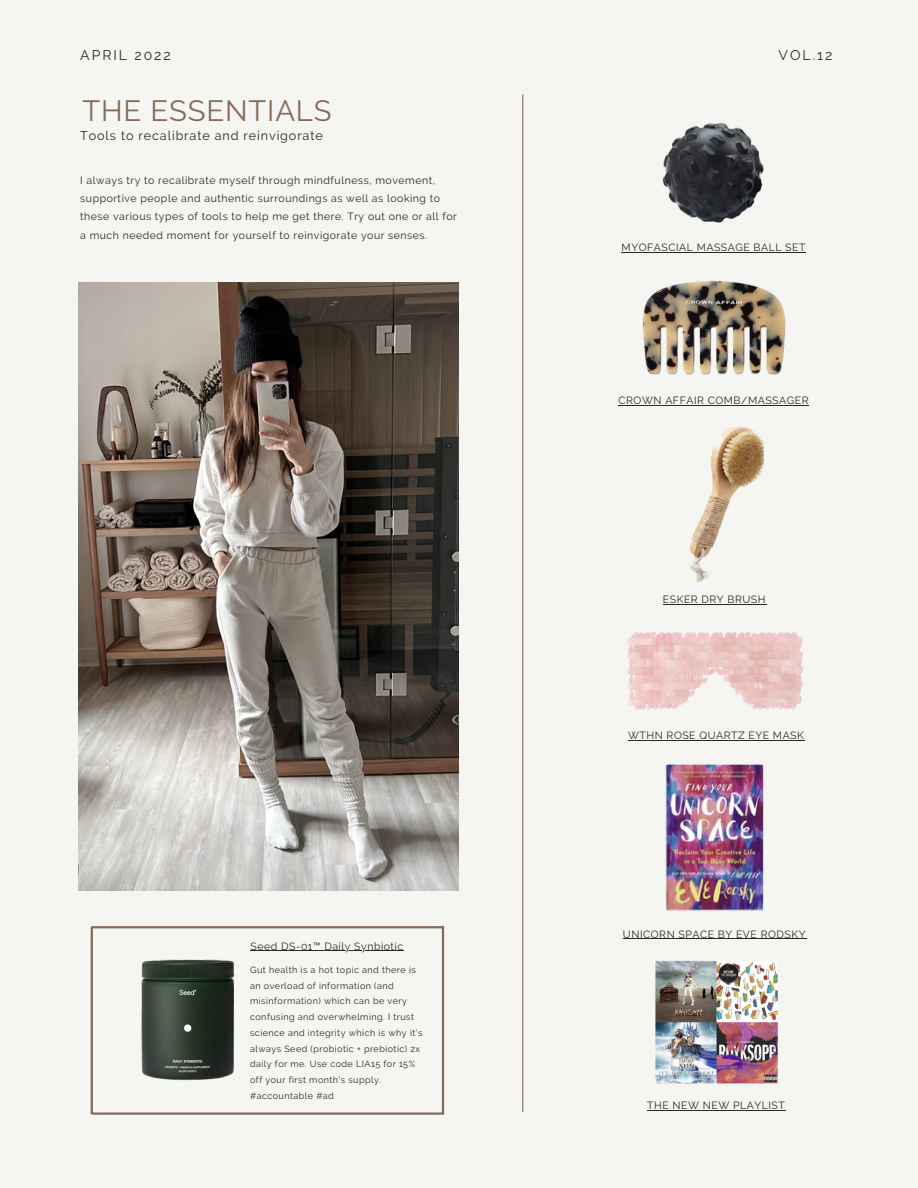
<style>
.page{position:relative;width:918px;height:1188px;background:#f5f5f1}
.page>*{position:absolute;margin:0;border:0;box-sizing:border-box;transform-origin:0 0}
.t1{font:29.25px "Raleway";letter-spacing:.03em;color:#856a57}
.t2{font:13.95px "Raleway";letter-spacing:.14em;color:#292b1d}
.t3{font:12.6px "Raleway";letter-spacing:.07em;color:#292b1d}
.t4{font:10.5px/18.3px "Raleway";letter-spacing:.05em;color:#292b1d}
.t5{font:9px/15.8px "Raleway";letter-spacing:.05em;color:#292b1d}
</style>
<div class="page">
<img style="left:78px;top:283px;width:381px;height:607px">
<img style="left:642px;top:280px;width:144px;height:95px">
<hr style="left:92px;top:926px;width:351px;height:2px;background:#856a57">
<hr style="left:93px;top:1112px;width:350px;height:3px;background:#856a57">
<hr style="left:91px;top:928px;width:2px;height:186px;background:#856a57">
<hr style="left:442px;top:927px;width:2px;height:187px;background:#856a57">
<img style="left:141px;top:950px;width:110px;height:131px">
<img style="left:689px;top:426px;width:75px;height:157px">
<img style="left:627px;top:631px;width:176px;height:79px">
<img style="left:665px;top:764px;width:99px;height:147px">
<img style="left:655px;top:960px;width:123px;height:124px">
<hr style="left:522px;top:95px;width:1px;height:1017px;background:#856a57">
<img style="left:662px;top:122px;width:102px;height:101px">
<hr style="left:251px;top:950px;width:153px;height:1px;background:#292b1d">
<hr style="left:647px;top:1110px;width:138px;height:1px;background:#292b1d">
<hr style="left:623px;top:938px;width:183px;height:1px;background:#292b1d">
<hr style="left:628px;top:740px;width:176px;height:1px;background:#292b1d">
<hr style="left:663px;top:604px;width:103px;height:1px;background:#292b1d">
<hr style="left:619px;top:405px;width:190px;height:1px;background:#292b1d">
<hr style="left:622px;top:252px;width:184px;height:1px;background:#292b1d">
<p class="t2" style="left:80px;top:47px;width:92px">APRIL 2022</p>
<p class="t2" style="left:779px;top:47px;width:55px">VOL.12</p>
<p class="t1" style="left:82px;top:94px;width:251px">THE ESSENTIALS</p>
<p class="t3" style="left:80px;top:128px;width:244px">Tools to recalibrate and reinvigorate</p>
<p class="t4" style="left:80px;top:171px;width:378px">I always try to recalibrate myself through mindfulness, movement, supportive people and authentic surroundings as well as looking to these various types of tools to help me get there. Try out one or all for a much needed moment for yourself to reinvigorate your senses.</p>
<p class="t4" style="left:622px;top:238px;width:185px">MYOFASCIAL MASSAGE BALL SET</p>
<p class="t4" style="left:619px;top:391px;width:192px">CROWN AFFAIR COMB/MASSAGER</p>
<p class="t4" style="left:663px;top:590px;width:104px">ESKER DRY BRUSH</p>
<p class="t4" style="left:628px;top:726px;width:177px">WTHN ROSE QUARTZ EYE MASK</p>
<p class="t4" style="left:251px;top:937px;width:154px">Seed DS-01™ Daily Synbiotic</p>
<p class="t5" style="left:250px;top:962px;width:174px">Gut health is a hot topic and there is an overload of information (and misinformation) which can be very confusing and overwhelming. I trust science and integrity which is why it's always Seed (probiotic + prebiotic) 2x daily for me. Use code LIA15 for 15% off your first month's supply. #accountable #ad</p>
<p class="t4" style="left:623px;top:925px;width:184px">UNICORN SPACE BY EVE RODSKY</p>
<p class="t4" style="left:647px;top:1097px;width:139px">THE NEW NEW PLAYLIST</p>
</div>
